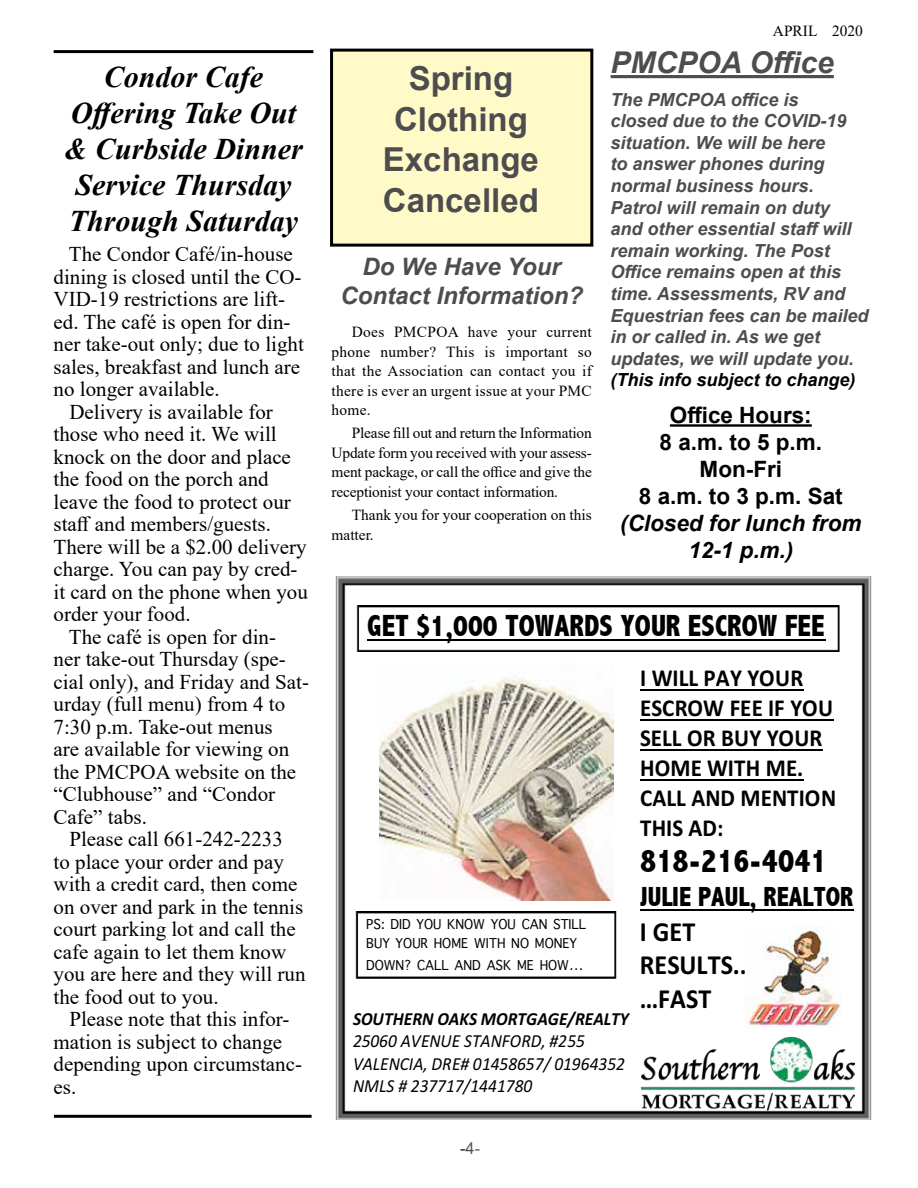
<style>
.page{position:relative;width:918px;height:1188px;background:#fff}
.page>*{position:absolute;margin:0;border:0;box-sizing:border-box;transform-origin:0 0}
.t1{font:800 condensed 33.6px "Abadi";letter-spacing:.005em;color:#000;scale:.94 1}
.t2{font:700 33px/40.5px "Arial";color:#4d4d4f;text-align:center}
.t3{font:800 condensed 30.6px "Abadi";color:#000;scale:.94 1}
.t4{font:italic 700 30px/36px "Times New Roman";color:#000;text-align:center}
.t5{font:italic 700 30px "Arial";color:#4d4d4f}
.t6{font:700 27.75px/33.8px "Calibri";color:#000;scale:.94 1}
.t7{font:800 condensed 27.75px "Abadi";color:#000;scale:.94 1}
.t8{font:700 24.45px/30px "Calibri";letter-spacing:.005em;color:#000;scale:.94 1}
.t9{font:italic 700 24px/28.8px "Arial";color:#4d4d4f;text-align:center}
.t10{font:700 22.5px/27px "Arial";color:#000;text-align:center}
.t11{font:italic 700 22.5px/27px "Arial";color:#000;text-align:center}
.t12{font:21px/22.5px "Times New Roman";color:#000}
.t13{font:italic 18.45px/22.5px "Calibri";letter-spacing:-.005em;color:#000;scale:.94 1}
.t14{font:italic 700 18.45px "Calibri";letter-spacing:-.005em;color:#000;scale:.94 1}
.t15{font:18.45px "Arial Narrow";color:#000;scale:.94 1}
.t16{font:italic 700 18px/21.6px "Arial";color:#4d4d4f}
.t17{font:italic 700 18px "Arial";color:#000}
.t18{font:16.5px "Arial";color:#000}
.t19{font:15.3px/19.5px "Times New Roman";color:#000;text-align:justify}
</style>
<div class="page">
<div style="left:332px;top:50px;width:260px;height:195px;background:#fffac8"></div>
<div style="left:330px;top:49px;width:263px;height:198px;border:3px solid #000"></div>
<hr style="left:54px;top:50px;width:259px;height:3px;background:#000">
<hr style="left:54px;top:1115px;width:258px;height:3px;background:#000">
<hr style="left:670px;top:424px;width:142px;height:3px;background:#000">
<hr style="left:611px;top:75px;width:223px;height:3px;background:#4d4d4f">
<img style="left:335px;top:577px;width:537px;height:543px">
<img style="left:347px;top:605px;width:503px;height:47px">
<hr style="left:367px;top:639px;width:458px;height:2px;background:#000">
<img style="left:630px;top:663px;width:222px;height:219px">
<hr style="left:640px;top:689px;width:163px;height:2px;background:#000">
<hr style="left:640px;top:720px;width:193px;height:1px;background:#000">
<hr style="left:640px;top:749px;width:183px;height:2px;background:#000">
<hr style="left:640px;top:779px;width:164px;height:2px;background:#000">
<img style="left:343px;top:1007px;width:522px;height:88px">
<img style="left:629px;top:882px;width:243px;height:142px">
<hr style="left:640px;top:910px;width:213px;height:1px;background:#000">
<img style="left:368px;top:663px;width:257px;height:238px">
<img style="left:379px;top:663px;width:235px;height:237px">
<img style="left:345px;top:912px;width:282px;height:75px">
<img style="left:630px;top:1037px;width:236px;height:80px">
<img style="left:641px;top:1037px;width:213px;height:80px">
<img style="left:735px;top:926px;width:117px;height:144px">
<img style="left:746px;top:926px;width:96px;height:102px">
<svg style="left:367px;top:919px;width:17px;height:11px"></svg>
<svg style="left:391px;top:919px;width:19px;height:10px"></svg>
<svg style="left:417px;top:919px;width:24px;height:11px"></svg>
<svg style="left:448px;top:919px;width:37px;height:11px"></svg>
<svg style="left:491px;top:919px;width:24px;height:11px"></svg>
<svg style="left:522px;top:919px;width:25px;height:11px"></svg>
<svg style="left:554px;top:919px;width:32px;height:11px"></svg>
<svg style="left:367px;top:938px;width:23px;height:10px"></svg>
<svg style="left:396px;top:938px;width:32px;height:10px"></svg>
<svg style="left:512px;top:938px;width:17px;height:10px"></svg>
<svg style="left:536px;top:938px;width:41px;height:10px"></svg>
<svg style="left:367px;top:960px;width:43px;height:10px"></svg>
<svg style="left:418px;top:960px;width:31px;height:10px"></svg>
<svg style="left:455px;top:960px;width:25px;height:10px"></svg>
<svg style="left:487px;top:960px;width:24px;height:10px"></svg>
<svg style="left:518px;top:960px;width:15px;height:10px"></svg>
<svg style="left:549px;top:960px;width:20px;height:10px"></svg>
<svg style="left:435px;top:938px;width:33px;height:10px"></svg>
<svg style="left:474px;top:938px;width:31px;height:10px"></svg>
<h3 class="t4" style="left:64px;top:58px;width:240px">Condor Cafe<br>Offering Take Out &amp; Curbside Dinner<br>Service Thursday<br>Through Saturday</h3>
<p class="t12" style="left:54px;top:242px;width:252px;text-indent:15px">The Condor Café/in-house dining is closed until the CO-<br>VID-19 restrictions are lift&shy;ed. The café is open for din&shy;ner take-out only; due to light sales, breakfast and lunch are no longer available.</p>
<p class="t12" style="left:69px;top:400px;width:205px">Delivery is available for</p>
<p class="t12" style="left:54px;top:422px;width:225px">those who need it. We will</p>
<p class="t12" style="left:54px;top:445px;width:239px">knock on the door and place</p>
<p class="t12" style="left:54px;top:467px;width:217px">the food on the porch and</p>
<p class="t12" style="left:54px;top:490px;width:239px">leave the food to protect our</p>
<p class="t12" style="left:54px;top:512px;width:219px">staff and members/guests.</p>
<p class="t12" style="left:54px;top:535px;width:255px">There will be a $2.00 delivery</p>
<p class="t12" style="left:54px;top:557px;width:245px">charge. You can pay by cred-</p>
<p class="t12" style="left:54px;top:580px;width:256px">it card on the phone when you</p>
<p class="t12" style="left:54px;top:602px;width:139px">order your food.</p>
<p class="t12" style="left:69px;top:625px;width:208px">The café is open for din-</p>
<p class="t12" style="left:54px;top:647px;width:234px">ner take-out Thursday (spe-</p>
<p class="t12" style="left:54px;top:670px;width:257px">cial only), and Friday and Sat-</p>
<p class="t12" style="left:54px;top:692px;width:233px">urday (full menu) from 4 to</p>
<p class="t12" style="left:54px;top:715px;width:221px">7:30 p.m. Take-out menus</p>
<p class="t12" style="left:54px;top:737px;width:237px">are available for viewing on</p>
<p class="t12" style="left:54px;top:760px;width:244px">the PMCPOA website on the</p>
<p class="t12" style="left:54px;top:782px;width:223px">“Clubhouse” and “Condor</p>
<p class="t12" style="left:54px;top:805px;width:95px">Cafe” tabs.</p>
<p class="t12" style="left:69px;top:827px;width:215px">Please call 661-242-2233</p>
<p class="t12" style="left:54px;top:850px;width:232px">to place your order and pay</p>
<p class="t12" style="left:54px;top:872px;width:245px">with a credit card, then come</p>
<p class="t12" style="left:54px;top:895px;width:251px">on over and park in the tennis</p>
<p class="t12" style="left:54px;top:917px;width:244px">court parking lot and call the</p>
<p class="t12" style="left:54px;top:940px;width:234px">cafe again to let them know</p>
<p class="t12" style="left:54px;top:962px;width:253px">you are here and they will run</p>
<p class="t12" style="left:54px;top:985px;width:167px">the food out to you.</p>
<p class="t12" style="left:69px;top:1007px;width:222px">Please note that this infor-</p>
<p class="t12" style="left:54px;top:1030px;width:230px">mation is subject to change</p>
<p class="t12" style="left:54px;top:1052px;width:250px">depending upon circumstanc-</p>
<p class="t12" style="left:54px;top:1075px;width:24px">es.</p>
<h2 class="t2" style="left:383px;top:59px;width:157px">Spring<br>Clothing<br>Exchange<br>Cancelled</h2>
<p class="t9" style="left:340px;top:253px;width:244px">Do We Have Your<br>Contact Information?</p>
<p class="t19" style="left:332px;top:322px;width:262px;text-indent:20px">Does PMCPOA have your current phone number? This is important so that the Association can contact you if there is ever an urgent issue at your PMC home.</p>
<p class="t19" style="left:332px;top:423px;width:262px;text-indent:20px">Please fill out and return the Information Update form you received with your assess&shy;ment package, or call the office and give the receptionist your contact information.</p>
<p class="t19" style="left:332px;top:505px;width:262px;text-indent:20px">Thank you for your cooperation on this matter.</p>
<p class="t19" style="left:773px;top:20px;width:91px">APRIL 2020</p>
<h3 class="t5" style="left:611px;top:43px;width:225px">PMCPOA Office</h3>
<p class="t16" style="left:611px;top:89px;width:259px">The PMCPOA office is<br>closed due to the COVID-19 situation. We will be here<br>to answer phones during normal business hours.<br>Patrol will remain on duty<br>and other essential staff will remain working. The Post<br>Office remains open at this time. Assessments, RV and<br>Equestrian fees can be mailed in or called in. As we get updates, we will update you.</p>
<p class="t17" style="left:611px;top:368px;width:247px">(This info subject to change)</p>
<p class="t10" style="left:639px;top:402px;width:205px">Office Hours:<br>8 a.m. to 5 p.m.<br>Mon-Fri<br>8 a.m. to 3 p.m. Sat</p>
<p class="t11" style="left:620px;top:510px;width:243px">(Closed for lunch from<br>12-1 p.m.)</p>
<h3 class="t3" style="left:367px;top:608px;width:488px">GET $1,000 TOWARDS YOUR ESCROW FEE</h3>
<p class="t8" style="left:640px;top:662px;width:210px">I WILL PAY YOUR<br>ESCROW FEE IF YOU<br>SELL OR BUY YOUR<br>HOME WITH ME.<br>CALL AND MENTION<br>THIS AD:</p>
<h1 class="t1" style="left:640px;top:842px;width:200px">818-216-4041</h1>
<p class="t15" style="left:540px;top:950px;width:48px">★ …</p>
<p class="t14" style="left:353px;top:1005px;width:295px">SOUTHERN OAKS MORTGAGE/REALTY</p>
<p class="t13" style="left:353px;top:1029px;width:291px">25060 AVENUE STANFORD, #255<br>VALENCIA, DRE# 01458657/ 01964352<br>NMLS # 237717/1441780</p>
<h3 class="t7" style="left:640px;top:881px;width:229px">JULIE PAUL, REALTOR</h3>
<h3 class="t6" style="left:640px;top:914px;width:135px">I GET<br>RESULTS.…. …FAST</h3>
<p class="t18" style="left:460px;top:1137px;width:22px">-4-</p>
</div>
